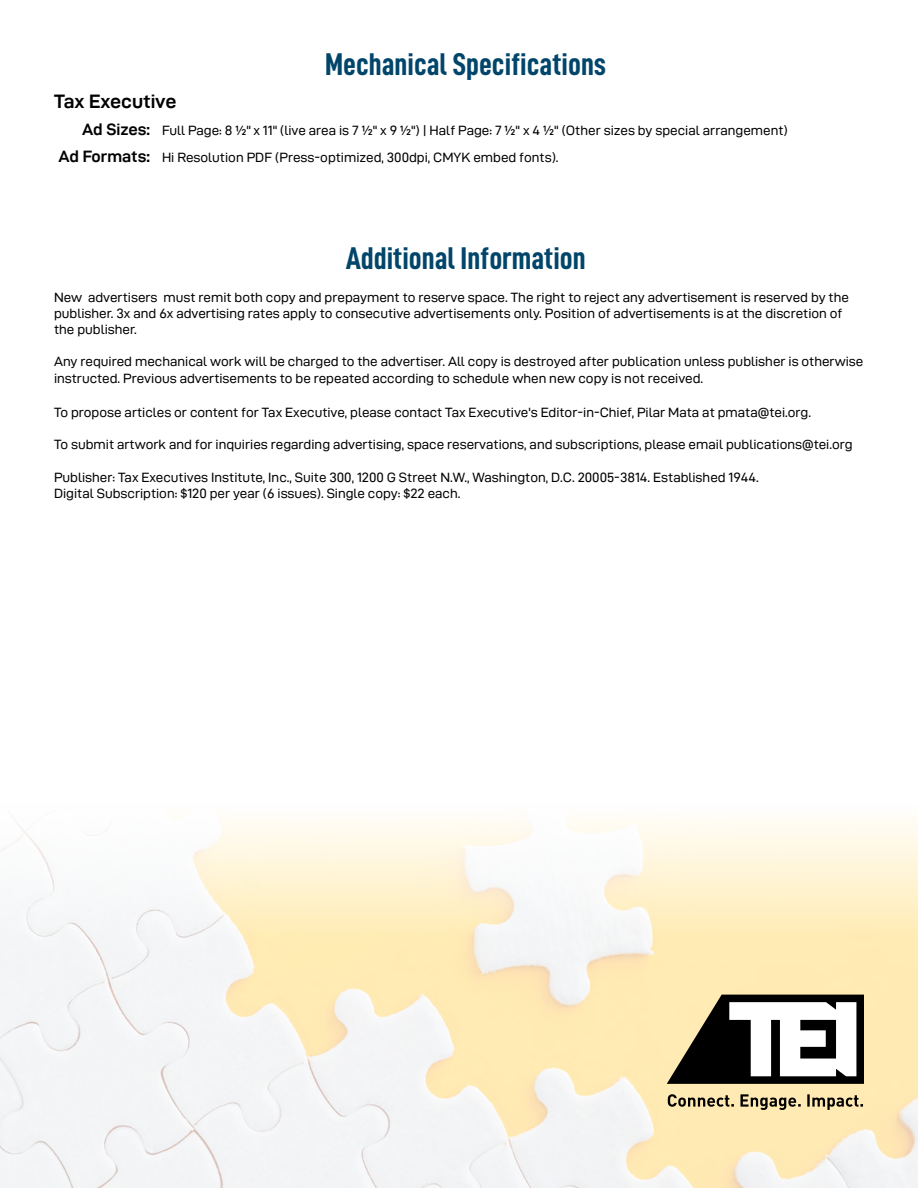
<style>
.page{position:relative;width:918px;height:1188px;background:#fff}
.page>*{position:absolute;margin:0;border:0;box-sizing:border-box;transform-origin:0 0}
.t1{font:31.5px "D DIN Condensed Bold";color:#01466a}
.t2{font:19.5px "D DIN Exp Bold";letter-spacing:-.005em;color:#000}
.t3{font:13.5px/16.2px "D DIN Exp";color:#000}
.s1{font-family:"D DIN Exp Bold";font-size:16.5px}
</style>
<div class="page">
<img style="left:0;top:821px;width:918px;height:367px">
<svg style="left:667px;top:995px;width:197px;height:89px"></svg>
<svg style="left:668px;top:1094px;width:195px;height:16px;background:#b5a67f"></svg>
<h1 class="t1" style="left:325px;top:47px;width:283px">Mechanical Specifications</h1>
<h2 class="t2" style="left:54px;top:91px;width:124px">Tax Executive</h2>
<p class="t3" style="left:59px;top:117px;width:731px;line-height:27px;text-indent:24px"><span class="s1">Ad Sizes:</span> Full Page: 8 ½" x 11" (live area is 7 ½" x 9 ½") | Half Page: 7 ½" x 4 ½" (Other sizes by special arrangement)<br><span class="s1">Ad Formats:</span> Hi Resolution PDF (Press-optimized, 300dpi, CMYK embed fonts).</p>
<h1 class="t1" style="left:346px;top:240px;width:242px">Additional Information</h1>
<p class="t3" style="left:54px;top:289px;width:797px">New advertisers must remit both copy and prepayment to reserve space. The right to reject any advertisement is reserved by the publisher. 3x and 6x advertising rates apply to consecutive advertisements only. Position of advertisements is at the discretion of the publisher.</p>
<p class="t3" style="left:54px;top:353px;width:811px">Any required mechanical work will be charged to the advertiser. All copy is destroyed after publication unless publisher is otherwise instructed. Previous advertisements to be repeated according to schedule when new copy is not received.</p>
<p class="t3" style="left:54px;top:404px;width:759px">To propose articles or content for Tax Executive, please contact Tax Executive's Editor-in-Chief, Pilar Mata at pmata@tei.org.</p>
<p class="t3" style="left:54px;top:436px;width:800px">To submit artwork and for inquiries regarding advertising, space reservations, and subscriptions, please email publications@tei.org</p>
<p class="t3" style="left:54px;top:469px;width:706px">Publisher: Tax Executives Institute, Inc., Suite 300, 1200 G Street N.W., Washington, D.C. 20005-3814. Established 1944.<br>Digital Subscription: $120 per year (6 issues). Single copy: $22 each.</p>
</div>
